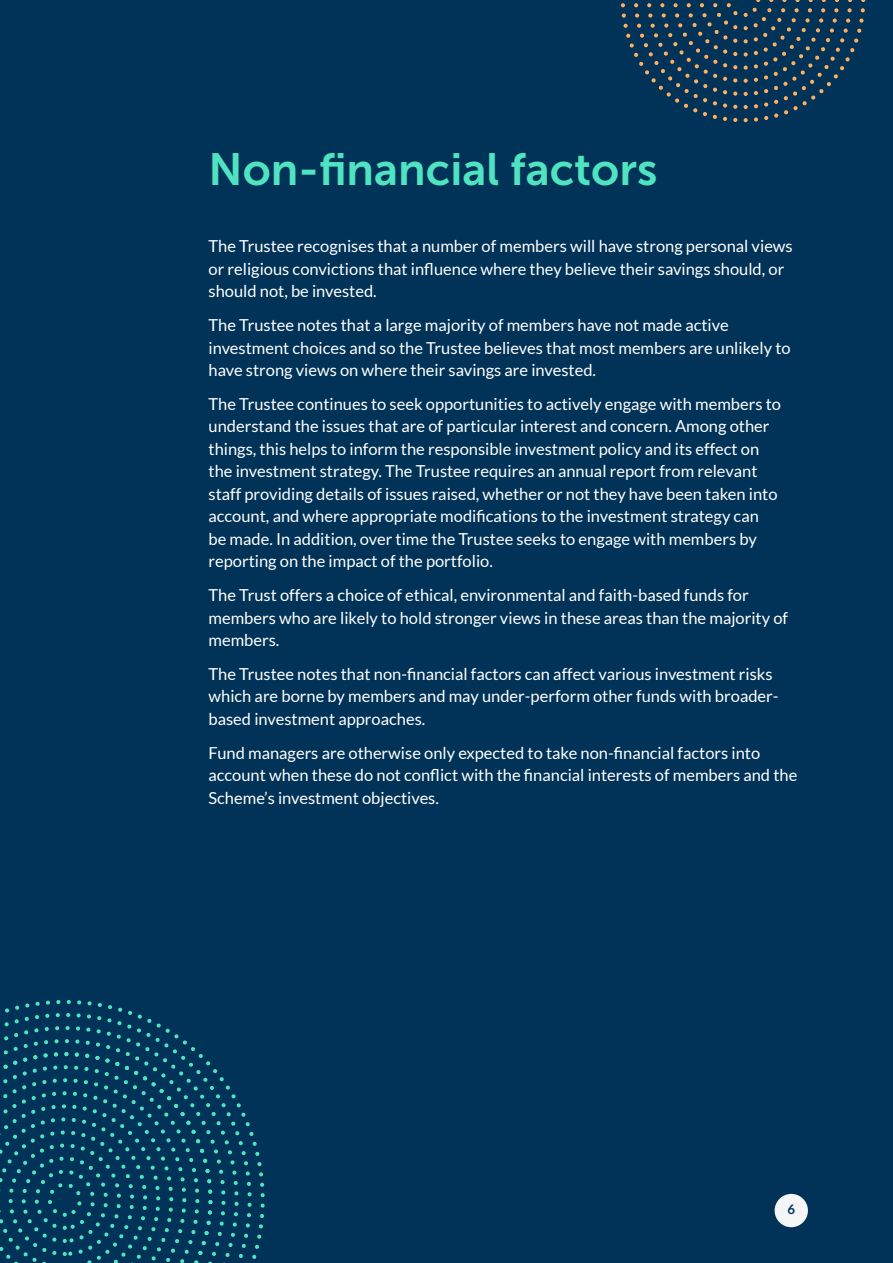
<style>
.page{position:relative;width:893px;height:1263px;background:#003357}
.page>*{position:absolute;margin:0;border:0;box-sizing:border-box;transform-origin:0 0}
.t1{font:45px "Museo Sans 700";color:#50e3c1}
.t2{font:16.5px/22.5px "Lato";color:#fff}
.t3{font:700 13.2px "Lato";color:#003357}
</style>
<div class="page">
<svg style="left:0;top:1000px;width:265px;height:263px"></svg>
<svg style="left:621px;top:0;width:244px;height:122px"></svg>
<div style="left:775px;top:1194px;width:33px;height:33px;background:#f5f6f8;border-radius:50%"></div>
<h1 class="t1" style="left:209px;top:144px;width:450px">Non-financial factors</h1>
<p class="t2" style="left:209px;top:235px;width:586px">The Trustee recognises that a number of members will have strong personal views or religious convictions that influence where they believe their savings should, or should not, be invested.</p>
<p class="t2" style="left:209px;top:314px;width:584px">The Trustee notes that a large majority of members have not made active investment choices and so the Trustee believes that most members are unlikely to have strong views on where their savings are invested.</p>
<p class="t2" style="left:209px;top:392px;width:574px">The Trustee continues to seek opportunities to actively engage with members to understand the issues that are of particular interest and concern. Among other things, this helps to inform the responsible investment policy and its effect on the investment strategy. The Trustee requires an annual report from relevant staff providing details of issues raised, whether or not they have been taken into account, and where appropriate modifications to the investment strategy can<br>be made. In addition, over time the Trustee seeks to engage with members by reporting on the impact of the portfolio.</p>
<p class="t2" style="left:209px;top:584px;width:581px">The Trust offers a choice of ethical, environmental and faith-based funds for members who are likely to hold stronger views in these areas than the majority of members.</p>
<p class="t2" style="left:209px;top:662px;width:572px">The Trustee notes that non-financial factors can affect various investment risks which are borne by members and may under-perform other funds with broader&shy;based investment approaches.</p>
<p class="t2" style="left:209px;top:741px;width:590px">Fund managers are otherwise only expected to take non-financial factors into account when these do not conflict with the financial interests of members and the<br>Scheme’s investment objectives.</p>
<p class="t3" style="left:787px;top:1202px;width:9px">6</p>
</div>
